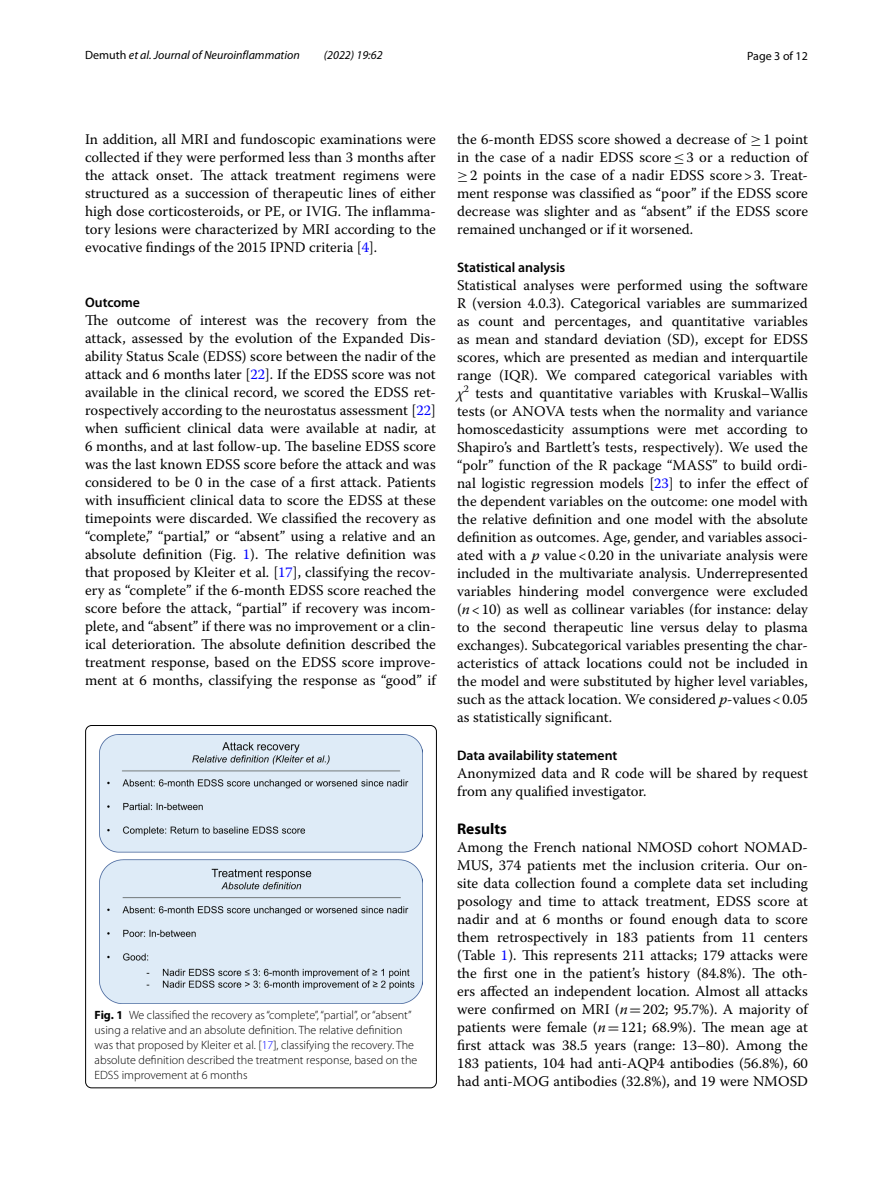
<style>
.page{position:relative;width:893px;height:1187px;background:#fff}
.page>*{position:absolute;margin:0;border:0;box-sizing:border-box;transform-origin:0 0}
.t1{font:700 15.45px "Myriad Pro";color:#000}
.t2{font:14.7px/18px "Warnock Pro";color:#000;text-align:justify}
.t3{font:600 13.8px "Myriad Pro";color:#000}
.t4{font:300 12px/15px "Myriad Pro";color:#000}
.t5{font:italic 12px "Myriad Pro";color:#000}
.t6{font:12px "Myriad Pro";color:#000}
.s1{font-style:normal}
.s2{color:#00f}
.s3{font-weight:700}
.s4{font-family:"MTSY"}
.s5{font-style:italic}
</style>
<div class="page">
<img style="left:99px;top:734px;width:324px;height:269px">
<div style="left:85px;top:725px;width:352px;height:362px;border:1px solid #000;border-radius:6px"></div>
<p class="t5" style="left:85px;top:48px;width:216px"><span class="s1">Demuth</span> et al. Journal of Neuroinflammation</p>
<p class="t5" style="left:324px;top:48px;width:60px">(2022) 19:62</p>
<p class="t6" style="left:747px;top:48px;width:62px">Page 3 of 12</p>
<p class="t2" style="left:85px;top:130px;width:352px">In addition, all MRI and fundoscopic examinations were collected if they were performed less than 3 months after the attack onset. The attack treatment regimens were structured as a succession of therapeutic lines of either high dose corticosteroids, or PE, or IVIG. The inflamma&shy;tory lesions were characterized by MRI according to the evocative findings of the 2015 IPND criteria [<span class="s2">4</span>].</p>
<p class="t3" style="left:85px;top:293px;width:57px">Outcome</p>
<p class="t2" style="left:85px;top:310px;width:352px">The outcome of interest was the recovery from the attack, assessed by the evolution of the Expanded Dis&shy;ability Status Scale (EDSS) score between the nadir of the attack and 6 months later [<span class="s2">22</span>]. If the EDSS score was not available in the clinical record, we scored the EDSS ret&shy;rospectively according to the neurostatus assessment [<span class="s2">22</span>] when sufficient clinical data were available at nadir, at 6 months, and at last follow-up. The baseline EDSS score was the last known EDSS score before the attack and was considered to be 0 in the case of a first attack. Patients with insufficient clinical data to score the EDSS at these timepoints were discarded. We classified the recovery as “complete,” “partial,” or “absent” using a relative and an absolute definition (Fig. <span class="s2">1</span>). The relative definition was that proposed by Kleiter et al. [<span class="s2">17</span>], classifying the recov&shy;ery as “complete” if the 6-month EDSS score reached the score before the attack, “partial” if recovery was incom&shy;plete, and “absent” if there was no improvement or a clin&shy;ical deterioration. The absolute definition described the treatment response, based on the EDSS score improve&shy;ment at 6 months, classifying the response as “good” if</p>
<p class="t4" style="left:95px;top:1007px;width:324px"><span class="s3">Fig. 1</span> We classified the recovery as “complete”, “partial”, or “absent” using a relative and an absolute definition. The relative definition was that proposed by Kleiter et al. [<span class="s2">17</span>], classifying the recovery. The absolute definition described the treatment response, based on the EDSS improvement at 6 months</p>
<p class="t2" style="left:457px;top:130px;width:352px">the 6-month EDSS score showed a decrease of <span class="s4">≥</span>1 point in the case of a nadir EDSS score<span class="s4">≤</span>3 or a reduction of <span class="s4">≥</span>2 points in the case of a nadir EDSS score&gt;3. Treat&shy;ment response was classified as “poor” if the EDSS score decrease was slighter and as “absent” if the EDSS score remained unchanged or if it worsened.</p>
<p class="t3" style="left:457px;top:258px;width:110px">Statistical analysis</p>
<p class="t2" style="left:457px;top:275px;width:352px">Statistical analyses were performed using the software R (version 4.0.3). Categorical variables are summarized as count and percentages, and quantitative variables as mean and standard deviation (SD), except for EDSS scores, which are presented as median and interquartile range (IQR). We compared categorical variables with <span class="s5">χ</span><sup>2</sup> tests and quantitative variables with Kruskal–Wallis tests (or ANOVA tests when the normality and variance homoscedasticity assumptions were met according to Shapiro’s and Bartlett’s tests, respectively). We used the “polr” function of the R package “MASS” to build ordi&shy;nal logistic regression models [<span class="s2">23</span>] to infer the effect of the dependent variables on the outcome: one model with the relative definition and one model with the absolute definition as outcomes. Age, gender, and variables associ&shy;ated with a <span class="s5">p</span> value&lt;0.20 in the univariate analysis were included in the multivariate analysis. Underrepresented variables hindering model convergence were excluded (<span class="s5">n</span>&lt;10) as well as collinear variables (for instance: delay to the second therapeutic line versus delay to plasma exchanges). Subcategorical variables presenting the char&shy;acteristics of attack locations could not be included in the model and were substituted by higher level variables, such as the attack location. We considered <span class="s5">p</span>-values&lt;0.05 as statistically significant.</p>
<p class="t3" style="left:457px;top:746px;width:162px">Data availability statement</p>
<p class="t2" style="left:457px;top:763px;width:352px">Anonymized data and R code will be shared by request from any qualified investigator.</p>
<p class="t1" style="left:457px;top:818px;width:51px">Results</p>
<p class="t2" style="left:457px;top:837px;width:352px">Among the French national NMOSD cohort NOMAD-MUS, 374 patients met the inclusion criteria. Our on&shy;site data collection found a complete data set including posology and time to attack treatment, EDSS score at nadir and at 6 months or found enough data to score them retrospectively in 183 patients from 11 centers (Table <span class="s2">1</span>). This represents 211 attacks; 179 attacks were the first one in the patient’s history (84.8%). The oth&shy;ers affected an independent location. Almost all attacks were confirmed on MRI (<span class="s5">n</span><span class="s4">=</span>202; 95.7%). A majority of patients were female (<span class="s5">n</span><span class="s4">=</span>121; 68.9%). The mean age at first attack was 38.5 years (range: 13–80). Among the 183 patients, 104 had anti-AQP4 antibodies (56.8%), 60 had anti-MOG antibodies (32.8%), and 19 were NMOSD</p>
</div>
